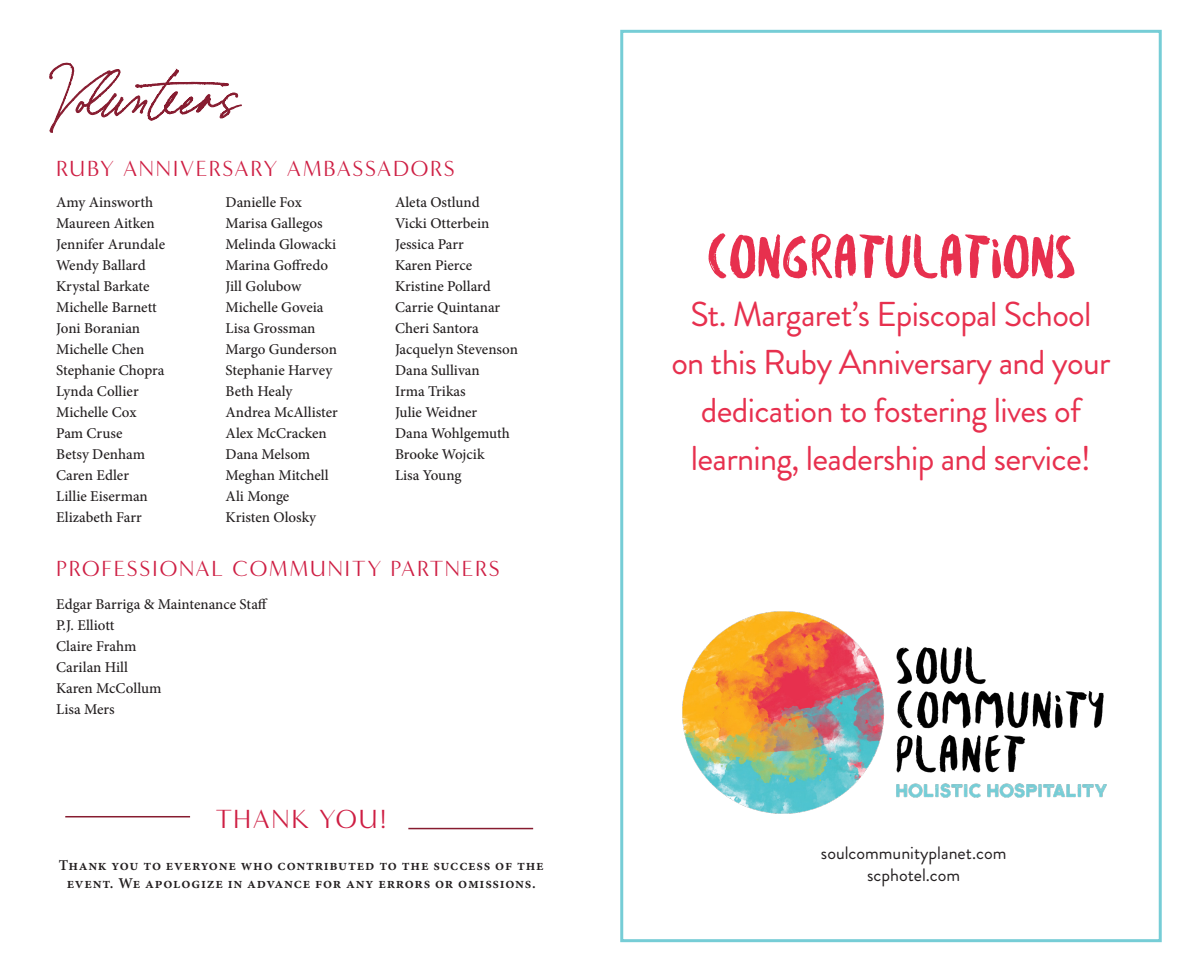
<style>
.page{position:relative;width:1188px;height:972px;background:#fff}
.page>*{position:absolute;margin:0;border:0;box-sizing:border-box;transform-origin:0 0}
.t1{font:66px "Besom";letter-spacing:-.03em;color:#e7304e}
.t2{font:52.5px "Bon Vivant";color:#871c30}
.t3{font:34.5px/48px "Brandon Grotesque";letter-spacing:-.02em;color:#e7304e;text-align:center}
.t4{font:27px "Minerva Modern";letter-spacing:.06em;color:#ce1e43}
.t5{font:22.5px "Minerva Modern";letter-spacing:.08em;color:#ce1e43}
.t6{font:18px "Brandon Grotesque";color:#231f20}
.t7{font:500 15px "Minion Pro";letter-spacing:-.005em;color:#231f20}
.t8{font:600 15px/18px "Minion Pro";letter-spacing:.05em;color:#231f20;text-align:center}
</style>
<div class="page">
<svg style="left:49px;top:63px;width:193px;height:70px"></svg>
<div style="left:620px;top:30px;width:542px;height:912px;border:3px solid #76cdd6"></div>
<img style="left:682px;top:611px;width:424px;height:203px">
<hr style="left:65px;top:816px;width:125px;height:1px;background:#871c30">
<hr style="left:408px;top:828px;width:125px;height:1px;background:#871c30">
<p class="t2" style="left:56px;top:62px;width:186px">Volun teer s</p>
<p class="t5" style="left:56px;top:156px;width:400px">RUBY ANNIVERSARY AMBASSADORS</p>
<p class="t7" style="left:56px;top:192px;width:99px">Amy Ainsworth</p>
<p class="t7" style="left:56px;top:213px;width:100px">Maureen Aitken</p>
<p class="t7" style="left:56px;top:234px;width:110px">Jennifer Arundale</p>
<p class="t7" style="left:56px;top:255px;width:91px">Wendy Ballard</p>
<p class="t7" style="left:56px;top:276px;width:95px">Krystal Barkate</p>
<p class="t7" style="left:56px;top:297px;width:102px">Michelle Barnett</p>
<p class="t7" style="left:56px;top:318px;width:86px">Joni Boranian</p>
<p class="t7" style="left:56px;top:339px;width:90px">Michelle Chen</p>
<p class="t7" style="left:56px;top:360px;width:110px">Stephanie Chopra</p>
<p class="t7" style="left:56px;top:381px;width:84px">Lynda Collier</p>
<p class="t7" style="left:56px;top:402px;width:82px">Michelle Cox</p>
<p class="t7" style="left:56px;top:423px;width:68px">Pam Cruse</p>
<p class="t7" style="left:56px;top:444px;width:90px">Betsy Denham</p>
<p class="t7" style="left:56px;top:465px;width:74px">Caren Edler</p>
<p class="t7" style="left:56px;top:486px;width:93px">Lillie Eiserman</p>
<p class="t7" style="left:56px;top:507px;width:87px">Elizabeth Farr</p>
<p class="t7" style="left:226px;top:192px;width:78px">Danielle Fox</p>
<p class="t7" style="left:226px;top:213px;width:99px">Marisa Gallegos</p>
<p class="t7" style="left:226px;top:234px;width:112px">Melinda Glowacki</p>
<p class="t7" style="left:226px;top:255px;width:104px">Marina Goffredo</p>
<p class="t7" style="left:226px;top:276px;width:77px">Jill Golubow</p>
<p class="t7" style="left:226px;top:297px;width:100px">Michelle Goveia</p>
<p class="t7" style="left:226px;top:318px;width:91px">Lisa Grossman</p>
<p class="t7" style="left:226px;top:339px;width:113px">Margo Gunderson</p>
<p class="t7" style="left:226px;top:360px;width:108px">Stephanie Harvey</p>
<p class="t7" style="left:226px;top:381px;width:69px">Beth Healy</p>
<p class="t7" style="left:226px;top:402px;width:114px">Andrea McAllister</p>
<p class="t7" style="left:226px;top:423px;width:103px">Alex McCracken</p>
<p class="t7" style="left:226px;top:444px;width:86px">Dana Melsom</p>
<p class="t7" style="left:226px;top:465px;width:105px">Meghan Mitchell</p>
<p class="t7" style="left:226px;top:486px;width:65px">Ali Monge</p>
<p class="t7" style="left:226px;top:507px;width:92px">Kristen Olosky</p>
<p class="t7" style="left:395px;top:192px;width:86px">Aleta Ostlund</p>
<p class="t7" style="left:395px;top:213px;width:96px">Vicki Otterbein</p>
<p class="t7" style="left:395px;top:234px;width:70px">Jessica Parr</p>
<p class="t7" style="left:395px;top:255px;width:79px">Karen Pierce</p>
<p class="t7" style="left:395px;top:276px;width:97px">Kristine Pollard</p>
<p class="t7" style="left:395px;top:297px;width:107px">Carrie Quintanar</p>
<p class="t7" style="left:395px;top:318px;width:85px">Cheri Santora</p>
<p class="t7" style="left:395px;top:339px;width:124px">Jacquelyn Stevenson</p>
<p class="t7" style="left:395px;top:360px;width:86px">Dana Sullivan</p>
<p class="t7" style="left:395px;top:381px;width:72px">Irma Trikas</p>
<p class="t7" style="left:395px;top:402px;width:84px">Julie Weidner</p>
<p class="t7" style="left:395px;top:423px;width:116px">Dana Wohlgemuth</p>
<p class="t7" style="left:395px;top:444px;width:91px">Brooke Wojcik</p>
<p class="t7" style="left:395px;top:465px;width:68px">Lisa Young</p>
<p class="t5" style="left:56px;top:556px;width:445px">PROFESSIONAL COMMUNITY PARTNERS</p>
<p class="t7" style="left:56px;top:594px;width:213px">Edgar Barriga &amp; Maintenance Staff</p>
<p class="t7" style="left:56px;top:615px;width:60px">P.J. Elliott</p>
<p class="t7" style="left:56px;top:636px;width:82px">Claire Frahm</p>
<p class="t7" style="left:56px;top:657px;width:73px">Carilan Hill</p>
<p class="t7" style="left:56px;top:678px;width:107px">Karen McCollum</p>
<p class="t7" style="left:56px;top:699px;width:60px">Lisa Mers</p>
<p class="t4" style="left:216px;top:803px;width:172px">THANK YOU!</p>
<p class="t8" style="left:59px;top:856px;width:487px">Thank you to everyone who contributed to the success of the event. We apologize in advance for any errors or omissions.</p>
<p class="t1" style="left:705px;top:209px;width:373px">CONGRATULATIONS</p>
<p class="t3" style="left:671px;top:291px;width:441px">St. Margaret’s Episcopal School on this Ruby Anniversary and your dedication to fostering lives of learning, leadership and service!</p>
<p class="t6" style="left:821px;top:841px;width:187px">soulcommunityplanet.com</p>
<p class="t6" style="left:867px;top:862px;width:95px">scphotel.com</p>
</div>
